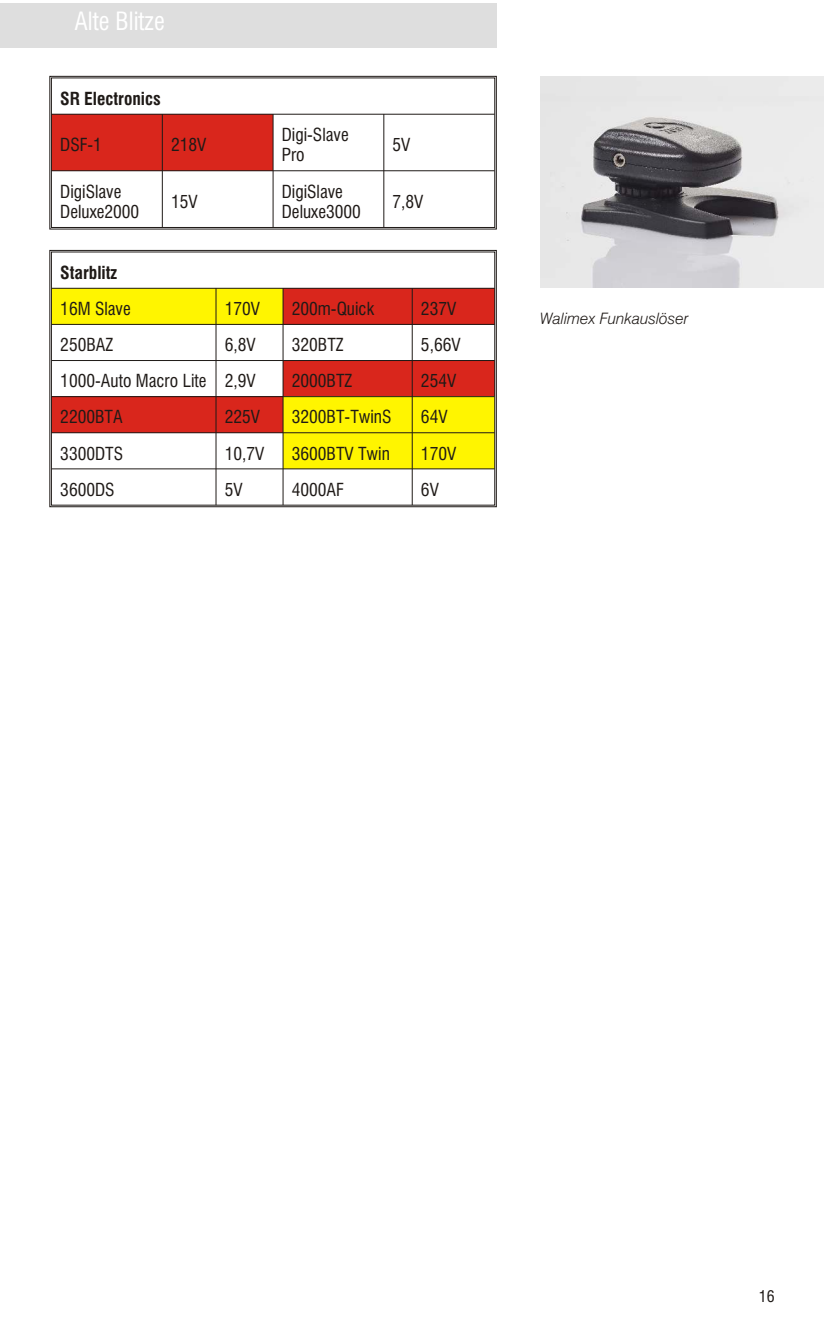
<style>
.page{position:relative;width:825px;height:1322px;background:#fff}
.page>*{position:absolute;margin:0;border:0;box-sizing:border-box;transform-origin:0 0}
.t1{font:24.5px "Swis 721 Cn BT";color:#fff}
.t2{font:17.5px/20.5px "Swis 721 Cn BT";color:#1f1a17}
.t3{font:700 17.5px "Swis 721 Cn BT";color:#1f1a17}
.t4{font:italic 15.75px "Swis 721 Lt BT";letter-spacing:-.005em;color:#1f1a17}
.t5{font:15.75px "Swis 721 Cn BT";color:#1f1a17}
</style>
<div class="page">
<div style="left:0;top:3px;width:496px;height:44px;background:#dedede"></div>
<div style="left:52px;top:114px;width:110px;height:57px;background:#d9261c"></div>
<div style="left:162px;top:114px;width:111px;height:57px;background:#d9261c"></div>
<div style="left:50px;top:76px;width:446px;height:153px;border:1px solid #1f1a17"></div>
<div style="left:51px;top:78px;width:443px;height:150px;border:1px solid #1f1a17"></div>
<hr style="left:52px;top:114px;width:442px;height:1px;background:#1f1a17">
<hr style="left:52px;top:170px;width:442px;height:1px;background:#1f1a17">
<hr style="left:162px;top:114px;width:1px;height:113px;background:#1f1a17">
<hr style="left:273px;top:114px;width:1px;height:113px;background:#1f1a17">
<hr style="left:383px;top:114px;width:1px;height:113px;background:#1f1a17">
<div style="left:52px;top:288px;width:164px;height:36px;background:#fff500"></div>
<div style="left:216px;top:288px;width:67px;height:36px;background:#fff500"></div>
<div style="left:283px;top:288px;width:129px;height:36px;background:#d9261c"></div>
<div style="left:412px;top:288px;width:82px;height:36px;background:#d9261c"></div>
<div style="left:283px;top:360px;width:129px;height:36px;background:#d9261c"></div>
<div style="left:412px;top:360px;width:82px;height:36px;background:#d9261c"></div>
<div style="left:52px;top:396px;width:164px;height:37px;background:#d9261c"></div>
<div style="left:216px;top:396px;width:67px;height:37px;background:#d9261c"></div>
<div style="left:283px;top:396px;width:129px;height:37px;background:#fff500"></div>
<div style="left:412px;top:396px;width:82px;height:37px;background:#fff500"></div>
<div style="left:283px;top:433px;width:129px;height:36px;background:#fff500"></div>
<div style="left:412px;top:433px;width:82px;height:36px;background:#fff500"></div>
<div style="left:50px;top:250px;width:446px;height:257px;border:1px solid #1f1a17"></div>
<hr style="left:52px;top:288px;width:442px;height:1px;background:#1f1a17">
<hr style="left:52px;top:324px;width:442px;height:1px;background:#1f1a17">
<hr style="left:52px;top:360px;width:442px;height:1px;background:#1f1a17">
<hr style="left:52px;top:396px;width:442px;height:1px;background:#1f1a17">
<hr style="left:52px;top:432px;width:442px;height:1px;background:#1f1a17">
<hr style="left:52px;top:468px;width:442px;height:1px;background:#1f1a17">
<hr style="left:216px;top:288px;width:1px;height:217px;background:#1f1a17">
<hr style="left:283px;top:288px;width:1px;height:217px;background:#1f1a17">
<hr style="left:412px;top:288px;width:1px;height:217px;background:#1f1a17">
<img style="left:540px;top:76px;width:282px;height:212px">
<h1 class="t1" style="left:74px;top:12px;width:92px">Alte Blitze</h1>
<p class="t3" style="left:60px;top:92px;width:102px">SR Electronics</p>
<p class="t2" style="left:60px;top:136px;width:43px">DSF-1</p>
<p class="t2" style="left:171px;top:136px;width:37px">218V</p>
<p class="t2" style="left:282px;top:126px;width:68px">Digi-Slave<br>Pro</p>
<p class="t2" style="left:392px;top:136px;width:19px">5V</p>
<p class="t2" style="left:60px;top:183px;width:80px">DigiSlave<br>Deluxe2000</p>
<p class="t2" style="left:171px;top:193px;width:28px">15V</p>
<p class="t2" style="left:282px;top:183px;width:80px">DigiSlave<br>Deluxe3000</p>
<p class="t2" style="left:392px;top:193px;width:32px">7,8V</p>
<p class="t3" style="left:60px;top:266px;width:58px">Starblitz</p>
<p class="t2" style="left:60px;top:300px;width:72px">16M Slave</p>
<p class="t2" style="left:225px;top:300px;width:37px">170V</p>
<p class="t2" style="left:292px;top:300px;width:84px">200m-Quick</p>
<p class="t2" style="left:421px;top:300px;width:37px">237V</p>
<p class="t2" style="left:60px;top:336px;width:54px">250BAZ</p>
<p class="t2" style="left:225px;top:336px;width:32px">6,8V</p>
<p class="t2" style="left:292px;top:336px;width:53px">320BTZ</p>
<p class="t2" style="left:421px;top:336px;width:41px">5,66V</p>
<p class="t2" style="left:60px;top:372px;width:197px">1000-Auto Macro Lite 2,9V</p>
<p class="t2" style="left:292px;top:372px;width:62px">2000BTZ</p>
<p class="t2" style="left:421px;top:372px;width:37px">254V</p>
<p class="t2" style="left:60px;top:408px;width:64px">2200BTA</p>
<p class="t2" style="left:225px;top:408px;width:37px">225V</p>
<p class="t2" style="left:292px;top:408px;width:101px">3200BT-TwinS</p>
<p class="t2" style="left:421px;top:408px;width:28px">64V</p>
<p class="t2" style="left:60px;top:445px;width:64px">3300DTS</p>
<p class="t2" style="left:225px;top:445px;width:41px">10,7V</p>
<p class="t2" style="left:292px;top:445px;width:100px">3600BTV Twin</p>
<p class="t2" style="left:421px;top:445px;width:37px">170V</p>
<p class="t2" style="left:60px;top:481px;width:56px">3600DS</p>
<p class="t2" style="left:225px;top:481px;width:19px">5V</p>
<p class="t2" style="left:292px;top:481px;width:53px">4000AF</p>
<p class="t2" style="left:421px;top:481px;width:19px">6V</p>
<p class="t4" style="left:540px;top:312px;width:150px">Walimex Funk aus lö ser</p>
<p class="t5" style="left:758px;top:1289px;width:17px">16</p>
</div>
